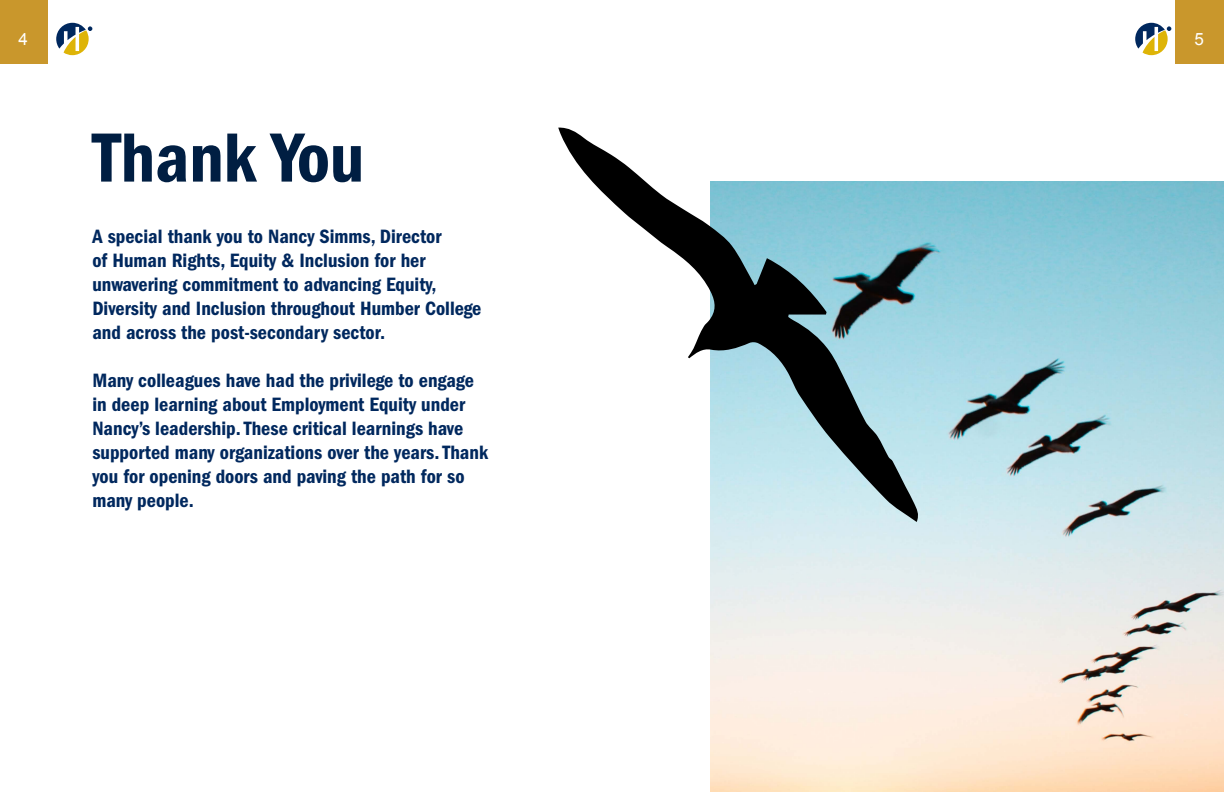
<style>
.page{position:relative;width:1224px;height:792px;background:#fff}
.page>*{position:absolute;margin:0;border:0;box-sizing:border-box;transform-origin:0 0}
.t1{font:600 condensed 72px "Franklin Gothic";color:#001e42}
.t2{font:600 condensed 20px/24px "Franklin Gothic";color:#00285e}
.t3{font:17px "Arial";color:#fff}
</style>
<div class="page">
<img style="left:710px;top:182px;width:514px;height:610px">
<svg style="left:558px;top:127px;width:362px;height:395px"></svg>
<div style="left:1176px;top:0;width:48px;height:64px;background:#c9972c"></div>
<svg style="left:1135px;top:23px;width:36px;height:32px"></svg>
<div style="left:0;top:0;width:48px;height:64px;background:#c9972c"></div>
<svg style="left:56px;top:23px;width:36px;height:32px"></svg>
<p class="t3" style="left:19px;top:28px;width:11px">4</p>
<p class="t3" style="left:1194px;top:28px;width:11px">5</p>
<h1 class="t1" style="left:92px;top:117px;width:274px">Thank You</h1>
<p class="t2" style="left:92px;top:224px;width:391px">A special thank you to Nancy Simms, Director<br>of Human Rights, Equity &amp; Inclusion for her unwavering commitment to advancing Equity, Diversity and Inclusion throughout Humber College and across the post-secondary sector.</p>
<p class="t2" style="left:92px;top:368px;width:397px">Many colleagues have had the privilege to engage in deep learning about Employment Equity under Nancy’s leadership. These critical learnings have supported many organizations over the years. Thank you for opening doors and paving the path for so many people.</p>
</div>
